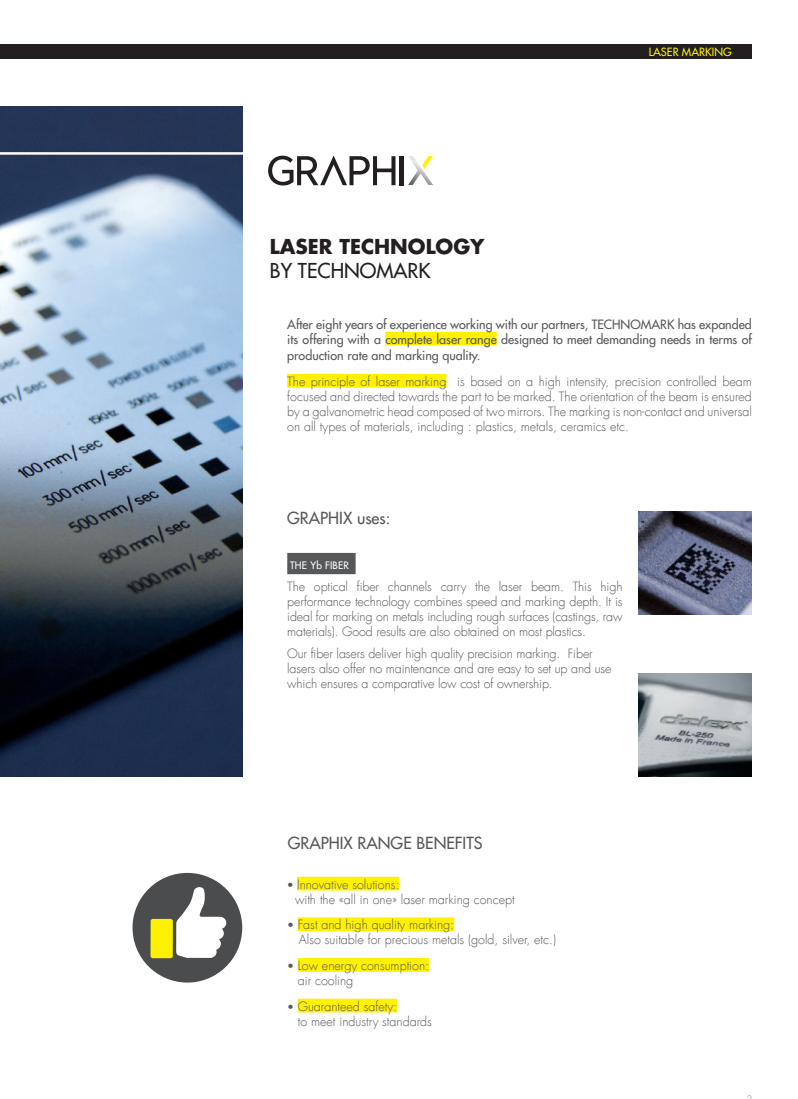
<style>
.page{position:relative;width:798px;height:1099px;background:#fff}
.page>*{position:absolute;margin:0;border:0;box-sizing:border-box;transform-origin:0 0}
.t1{font:700 20px "Futura Std";color:#231f20}
.t2{font:500 20px "Futura Std";color:#231f20}
.t3{font:500 16.25px "Futura Std";color:#57585a}
.t4{font:300 12.5px/15px "Futura LT";color:#57585a}
.t5{font:500 12.5px/15px "Futura Std";color:#57585a}
.t6{font:500 11.12px "Futura Std";color:#fff101}
.t7{font:500 10px "Futura Std";letter-spacing:.02em;color:#fff}
.s1{font-style:inherit}
.s2{font-weight:400;font-size:11.25px}
.s3{font-size:11.25px}
</style>
<div class="page">
<img style="left:0;top:106px;width:242px;height:670px">
<hr style="left:0;top:152px;width:292px;height:3px;background:#fff">
<div style="left:385px;top:332px;width:111px;height:13px;background:#fff101"></div>
<div style="left:287px;top:374px;width:159px;height:13px;background:#fff101"></div>
<div style="left:0;top:44px;width:751px;height:14px;background:#231f20"></div>
<svg style="left:268px;top:156px;width:127px;height:29px"></svg>
<hr style="left:399px;top:156px;width:4px;height:29px;background:#231f20">
<svg style="left:408px;top:156px;width:25px;height:29px"></svg>
<img style="left:638px;top:673px;width:113px;height:103px">
<img style="left:638px;top:511px;width:113px;height:103px">
<div style="left:287px;top:553px;width:68px;height:21px;background:#57585a"></div>
<div style="left:297px;top:876px;width:102px;height:14px;background:#fff101"></div>
<div style="left:297px;top:917px;width:157px;height:14px;background:#fff101"></div>
<div style="left:297px;top:958px;width:132px;height:13px;background:#fff101"></div>
<div style="left:297px;top:998px;width:100px;height:14px;background:#fff101"></div>
<svg style="left:132px;top:872px;width:111px;height:111px"></svg>
<div style="left:150px;top:918px;width:23px;height:40px;background:#fff101;border-radius:2px"></div>
<p class="t6" style="left:648px;top:45px;width:84px">LASER MARKING</p>
<h1 class="t1" style="left:270px;top:233px;width:216px">LASER TECHNOLOGY</h1>
<h1 class="t2" style="left:270px;top:258px;width:162px">BY TECHNOMARK</h1>
<p class="t5" style="left:287px;top:316px;width:466px">After eight years of experience working with our partners, TECHNOMARK has expanded its offering with a complete laser range designed to meet demanding needs in terms of</p>
<p class="t5" style="left:287px;top:348px;width:194px">production rate and marking quality.</p>
<p class="t4" style="left:287px;top:374px;width:466px;text-align:justify">The principle of laser marking is based on a high intensity, precision controlled beam focused and directed towards the part to be marked. The orientation of the beam is ensured by a galvanometric head composed of two mirrors. The marking is non-contact and universal on all types of materials, including : plastics, metals, ceramics etc.</p>
<h2 class="t3" style="left:287px;top:508px;width:105px">GRAPHIX uses:</h2>
<p class="t7" style="left:290px;top:558px;width:60px">THE Y<span class="s1">b</span> FIBER</p>
<p class="t4" style="left:287px;top:579px;width:336px;text-align:justify">The optical fiber channels carry the laser beam. This high performance technology combines speed and marking depth. It is ideal for marking on metals including rough surfaces (castings, raw materials). Good results are also obtained on most plastics.</p>
<p class="t4" style="left:287px;top:646px;width:325px">Our fiber lasers deliver high quality precision marking. Fiber lasers also offer no maintenance and are easy to set up and use which ensures a comparative low cost of ownership.</p>
<h2 class="t3" style="left:288px;top:833px;width:196px">GRAPHIX RANGE BENEFITS</h2>
<p class="t4" style="left:295px;top:876px;width:221px;text-indent:-8px"><span class="s2">•</span> Innovative solutions:<br>with the «all in one» laser marking concept</p>
<p class="t4" style="left:299px;top:917px;width:258px;text-indent:-12px"><span class="s3">•</span> Fast and high quality marking:<br>Also suitable for precious metals (gold, silver, etc.)</p>
<p class="t4" style="left:297px;top:958px;width:133px;text-indent:-10px"><span class="s3">•</span> Low energy consumption: air cooling</p>
<p class="t4" style="left:297px;top:998px;width:136px;text-indent:-10px"><span class="s3">•</span> Guaranteed safety:<br>to meet industry standards</p>
</div>
